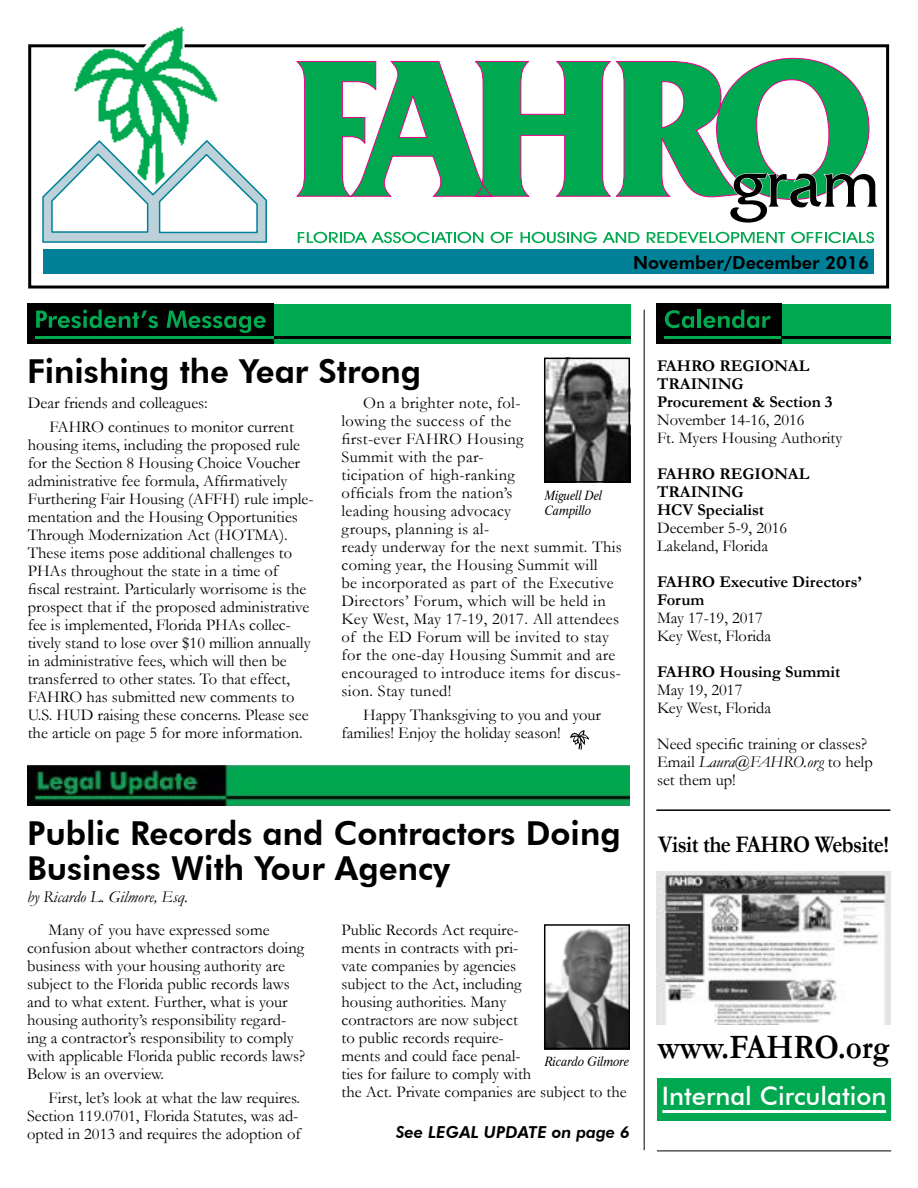
<style>
.page{position:relative;width:918px;height:1188px;background:#fff}
.page>*{position:absolute;margin:0;border:0;box-sizing:border-box;transform-origin:0 0}
.t1{font:700 34.5px "Garamond";color:#000;scale:.9 1}
.t2{font:800 33px/35.2px "Futura BT";color:#000}
.t3{font:500 25.5px "Futura BT";color:#fff}
.t4{font:800 18px "Futura BT";color:#000}
.t5{font:16.5px/18px "Garamond";color:#000}
.t6{font:16.5px/18px "Garamond";letter-spacing:.02em;color:#000}
.t7{font:700 16.5px/18px "Garamond";color:#000}
.t8{font:italic 16.5px "Garamond";color:#000}
.t9{font:italic 800 16.5px "Futura BT";color:#000}
.t10{font:italic 13.5px/15px "Dutch 801 BT";color:#000;scale:.9 1}
.s1{font-style:italic}
</style>
<div class="page">
<div style="left:28px;top:44px;width:861px;height:245px;border:3px solid #000"></div>
<svg style="left:41px;top:26px;width:227px;height:217px"></svg>
<svg style="left:296px;top:60px;width:315px;height:137px"></svg>
<svg style="left:298px;top:232px;width:185px;height:11px"></svg>
<svg style="left:491px;top:232px;width:22px;height:11px"></svg>
<svg style="left:521px;top:232px;width:76px;height:11px"></svg>
<svg style="left:603px;top:232px;width:37px;height:11px"></svg>
<svg style="left:647px;top:232px;width:138px;height:11px"></svg>
<svg style="left:791px;top:232px;width:83px;height:11px"></svg>
<div style="left:43px;top:250px;width:831px;height:24px;background:#008197"></div>
<svg style="left:616px;top:58px;width:262px;height:165px"></svg>
<div style="left:659px;top:304px;width:232px;height:40px;background:#00a94f"></div>
<div style="left:656px;top:304px;width:125px;height:40px;background:#000"></div>
<svg style="left:665px;top:310px;width:29px;height:18px"></svg>
<hr style="left:697px;top:310px;width:4px;height:18px;background:#00a94f">
<svg style="left:703px;top:310px;width:68px;height:18px"></svg>
<hr style="left:781px;top:336px;width:110px;height:3px;background:#000">
<hr style="left:664px;top:336px;width:117px;height:3px;background:#00a94f">
<hr style="left:644px;top:310px;width:1px;height:840px;background:#000">
<div style="left:28px;top:304px;width:603px;height:40px;background:#00a94f"></div>
<div style="left:27px;top:304px;width:246px;height:40px;background:#000"></div>
<svg style="left:36px;top:310px;width:122px;height:18px"></svg>
<svg style="left:167px;top:311px;width:99px;height:22px"></svg>
<hr style="left:273px;top:336px;width:358px;height:3px;background:#000">
<hr style="left:35px;top:336px;width:239px;height:3px;background:#00a94f">
<div style="left:657px;top:1079px;width:234px;height:42px;background:#00a94f"></div>
<hr style="left:662px;top:1110px;width:224px;height:3px;background:#fff">
<hr style="left:657px;top:1151px;width:234px;height:1px;background:#000">
<img style="left:656px;top:872px;width:235px;height:153px">
<hr style="left:656px;top:809px;width:234px;height:2px;background:#000">
<img style="left:27px;top:765px;width:603px;height:41px">
<img style="left:547px;top:927px;width:80px;height:119px">
<div style="left:544px;top:924px;width:86px;height:125px;border:2px solid #000"></div>
<img style="left:547px;top:361px;width:80px;height:119px">
<div style="left:544px;top:358px;width:86px;height:125px;border:2px solid #000"></div>
<svg style="left:570px;top:730px;width:19px;height:20px"></svg>
<p class="t4" style="left:633px;top:251px;width:237px">November/December 2016</p>
<h2 class="t2" style="left:27px;top:353px;width:396px">Finishing the Year Strong</h2>
<p class="t6" style="left:342px;top:394px;width:282px;text-indent:22px">On a brighter note, fol-<br>lowing the success of the<br>first-ever FAHRO Housing<br>Summit with the par-<br>ticipation of high-ranking<br>officials from the nation’s<br>leading housing advocacy<br>groups, planning is al-<br>ready underway for the next summit. This coming year, the Housing Summit will<br>be incorporated as part of the Executive<br>Directors’ Forum, which will be held in<br>Key West, May 17-19, 2017. All attendees of the ED Forum will be invited to stay for the one-day Housing Summit and are encouraged to introduce items for discus&shy;sion. Stay tuned!</p>
<p class="t5" style="left:342px;top:706px;width:261px;text-indent:22px">Happy Thanksgiving to you and your families! Enjoy the holiday season!</p>
<p class="t5" style="left:49px;top:391px;width:246px;line-height:24px;text-indent:-22px">Dear friends and colleagues:<br>FAHRO continues to monitor current</p>
<p class="t5" style="left:28px;top:436px;width:287px">housing items, including the proposed rule for the Section 8 Housing Choice Voucher administrative fee formula, Affirmatively Furthering Fair Housing (AFFH) rule imple&shy;mentation and the Housing Opportunities Through Modernization Act (HOTMA).<br>These items pose additional challenges to PHAs throughout the state in a time of fiscal restraint. Particularly worrisome is the prospect that if the proposed administrative fee is implemented, Florida PHAs collec&shy;tively stand to lose over $10 million annually in administrative fees, which will then be transferred to other states. To that effect, FAHRO has submitted new comments to U.S. HUD raising these concerns. Please see the article on page 5 for more information.</p>
<p class="t10" style="left:545px;top:487px;width:66px">Miguell Del<br>Campillo</p>
<p class="t7" style="left:657px;top:357px;width:177px">FAHRO REGIONAL<br>TRAINING<br>Procurement &amp; Section 3</p>
<p class="t5" style="left:657px;top:411px;width:187px">November 14-16, 2016<br>Ft. Myers Housing Authority</p>
<p class="t7" style="left:657px;top:465px;width:154px">FAHRO REGIONAL<br>TRAINING<br>HCV Specialist</p>
<p class="t5" style="left:657px;top:519px;width:132px">December 5-9, 2016<br>Lakeland, Florida</p>
<p class="t7" style="left:657px;top:573px;width:206px">FAHRO Executive Directors’<br>Forum</p>
<p class="t5" style="left:657px;top:609px;width:116px">May 17-19, 2017<br>Key West, Florida</p>
<p class="t7" style="left:657px;top:663px;width:185px">FAHRO Housing Summit</p>
<p class="t5" style="left:657px;top:681px;width:116px">May 19, 2017<br>Key West, Florida</p>
<p class="t5" style="left:657px;top:735px;width:217px">Need specific training or classes?<br>Email <span class="s1">Laura@FAHRO.org</span> to help set them up!</p>
<h2 class="t2" style="left:27px;top:815px;width:864px">Public Records and Contractors Doing <sub>Visit</sub> <sub>the</sub> <sub>FAHRO</sub> <sub>Website!<br></sub>Business With Your Agency</h2>
<p class="t8" style="left:27px;top:885px;width:163px">by Ricardo L. Gilmore, Esq.</p>
<p class="t5" style="left:27px;top:920px;width:280px;text-indent:22px">Many of you have expressed some confusion about whether contractors doing business with your housing authority are subject to the Florida public records laws and to what extent. Further, what is your housing authority’s responsibility regard&shy;ing a contractor’s responsibility to comply with applicable Florida public records laws?<br>Below is an overview.</p>
<p class="t5" style="left:27px;top:1088px;width:275px;text-indent:22px">First, let’s look at what the law requires.<br>Section 119.0701, Florida Statutes, was ad&shy;opted in 2013 and requires the adoption of</p>
<p class="t5" style="left:342px;top:920px;width:287px">Public Records Act require-<br>ments in contracts with pri-<br>vate companies by agencies<br>subject to the Act, including<br>housing authorities. Many<br>contractors are now subject<br>to public records require-<br>ments and could face penal-<br>ties for failure to comply with<br>the Act. Private companies are subject to the</p>
<h1 class="t1" style="left:658px;top:1024px;width:259px">www.FAHRO.org</h1>
<p class="t10" style="left:545px;top:1054px;width:95px">Ricardo Gilmore</p>
<h3 class="t3" style="left:662px;top:1080px;width:226px">Internal Circulation</h3>
<p class="t9" style="left:396px;top:1122px;width:235px">See LEGAL UPDATE on page 6</p>
</div>
